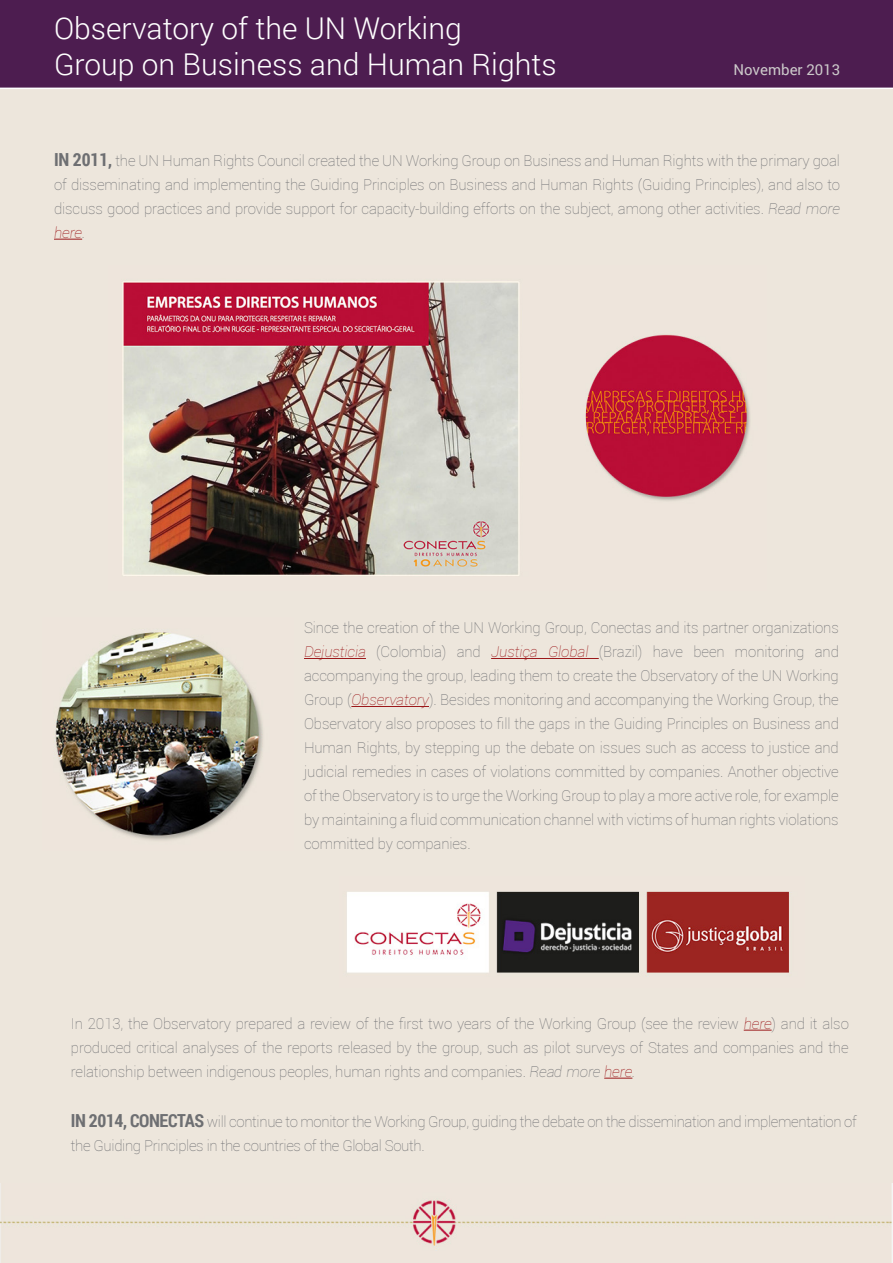
<style>
.page{position:relative;width:893px;height:1263px;background:#ede6dc}
.page>*{position:absolute;margin:0;border:0;box-sizing:border-box;transform-origin:0 0}
.t1{font:300 30px/36px "Roboto";color:#fff}
.t2{font:100 15px/24px "Roboto";letter-spacing:-.005em;color:#6e6f72;text-align:justify}
.t3{font:15px "Roboto";color:#ccc9ca}
.s1{font-family:"Roboto Condensed";font-weight:700;font-size:18px}
.s2{font-style:italic}
.s3{font-style:italic;color:#9c191b}
</style>
<div class="page">
<img style="left:0;top:1183px;width:893px;height:80px">
<div style="left:0;top:0;width:893px;height:89px;background:#4d1d50"></div>
<svg style="left:54px;top:239px;width:28px;height:1px"></svg>
<hr style="left:304px;top:658px;width:62px;height:1px;background:#9c191b">
<hr style="left:491px;top:658px;width:108px;height:1px;background:#9c191b">
<hr style="left:351px;top:706px;width:78px;height:1px;background:#9c191b">
<img style="left:122px;top:281px;width:628px;height:295px">
<img style="left:55px;top:632px;width:208px;height:208px">
<img style="left:347px;top:891px;width:442px;height:82px">
<svg style="left:744px;top:1030px;width:28px;height:1px"></svg>
<svg style="left:604px;top:1078px;width:28px;height:1px"></svg>
<h1 class="t1" style="left:54px;top:9px;width:504px">Observatory of the UN Working<br>Group on Business and Human Rights</h1>
<p class="t3" style="left:733px;top:59px;width:108px">November 2013</p>
<p class="t2" style="left:54px;top:148px;width:788px"><span class="s1">IN 2011,</span> the UN Human Rights Council created the UN Working Group on Business and Human Rights with the primary goal of disseminating and implementing the Guiding Principles on Business and Human Rights (Guiding Principles), and also to discuss good practices and provide support for capacity-building efforts on the subject, among other activities. <span class="s2">Read more </span><span class="s3">here</span><span class="s2">.</span></p>
<p class="t2" style="left:304px;top:615px;width:536px">Since the creation of the UN Working Group, Conectas and its partner organizations <span class="s3">Dejusticia</span> (Colombia) and <span class="s3">Justiça Global</span> (Brazil) have been monitoring and accompanying the group, leading them to create the Observatory of the UN Working Group (<span class="s3">Observatory</span>). Besides monitoring and accompanying the Working Group, the Observatory also proposes to fill the gaps in the Guiding Principles on Business and Human Rights, by stepping up the debate on issues such as access to justice and judicial remedies in cases of violations committed by companies. Another objective of the Observatory is to urge the Working Group to play a more active role, for example by maintaining a fluid communication channel with victims of human rights violations committed by companies.</p>
<p class="t2" style="left:71px;top:1011px;width:779px">In 2013, the Observatory prepared a review of the first two years of the Working Group (see the review <span class="s3">here</span>) and it also produced critical analyses of the reports released by the group, such as pilot surveys of States and companies and the relationship between indigenous peoples, human rights and companies. <span class="s2">Read more</span> <span class="s3">here</span><span class="s2">.</span></p>
<p class="t2" style="left:71px;top:1109px;width:787px"><span class="s1">IN 2014, CONECTAS</span> will continue to monitor the Working Group, guiding the debate on the dissemination and implementation of the Guiding Principles in the countries of the Global South.</p>
</div>
